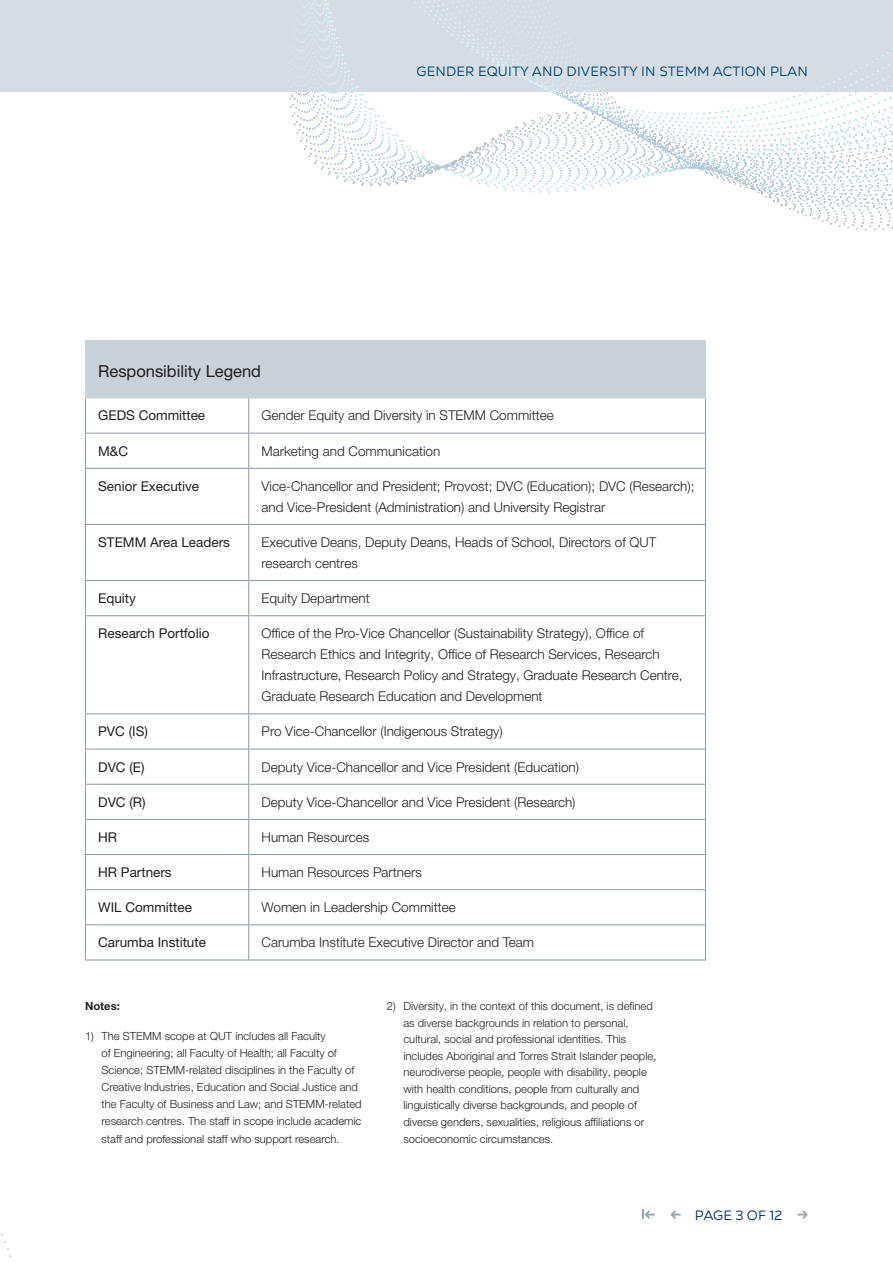
<style>
.page{position:relative;width:893px;height:1263px;background:#fff}
.page>*{position:absolute;margin:0;border:0;box-sizing:border-box;transform-origin:0 0}
.t1{font:16.5px "Helvetica Neue LT Pro";color:#231f20}
.t2{font:300 13.5px/21px "Helvetica Neue LT Pro";color:#231f20}
.t3{font:13.5px "Helvetica Neue LT Pro";color:#231f20}
.t4{font:13.5px "Nexa Text";letter-spacing:.01em;color:#00467e}
.t5{font:13.5px "Nexa Text";color:#003263}
.t6{font:300 11.25px/16.5px "Helvetica Neue LT Pro";color:#231f20}
.t7{font:700 11.25px "Helvetica Neue LT Pro";color:#231f20}
</style>
<div class="page">
<svg style="left:203px;top:91px;width:690px;height:140px"></svg>
<div style="left:0;top:0;width:893px;height:91px;background:#d5dde2"></div>
<div style="left:85px;top:341px;width:620px;height:57px;background:#c8d0d8"></div>
<hr style="left:85px;top:398px;width:1px;height:35px;background:#899aa8">
<hr style="left:248px;top:398px;width:1px;height:35px;background:#899aa8">
<hr style="left:705px;top:398px;width:1px;height:35px;background:#899aa8">
<hr style="left:85px;top:433px;width:164px;height:1px;background:#899aa8">
<hr style="left:85px;top:433px;width:1px;height:35px;background:#899aa8">
<hr style="left:249px;top:433px;width:457px;height:1px;background:#899aa8">
<hr style="left:248px;top:433px;width:1px;height:35px;background:#899aa8">
<hr style="left:705px;top:433px;width:1px;height:35px;background:#899aa8">
<hr style="left:85px;top:468px;width:164px;height:1px;background:#899aa8">
<hr style="left:85px;top:469px;width:1px;height:55px;background:#899aa8">
<hr style="left:249px;top:468px;width:457px;height:1px;background:#899aa8">
<hr style="left:248px;top:469px;width:1px;height:55px;background:#899aa8">
<hr style="left:705px;top:469px;width:1px;height:55px;background:#899aa8">
<hr style="left:85px;top:524px;width:164px;height:1px;background:#899aa8">
<hr style="left:85px;top:525px;width:1px;height:55px;background:#899aa8">
<hr style="left:249px;top:524px;width:457px;height:1px;background:#899aa8">
<hr style="left:248px;top:525px;width:1px;height:55px;background:#899aa8">
<hr style="left:705px;top:525px;width:1px;height:55px;background:#899aa8">
<hr style="left:85px;top:580px;width:164px;height:1px;background:#899aa8">
<hr style="left:85px;top:581px;width:1px;height:34px;background:#899aa8">
<hr style="left:249px;top:580px;width:457px;height:1px;background:#899aa8">
<hr style="left:248px;top:581px;width:1px;height:34px;background:#899aa8">
<hr style="left:705px;top:581px;width:1px;height:34px;background:#899aa8">
<hr style="left:85px;top:615px;width:164px;height:1px;background:#899aa8">
<hr style="left:85px;top:616px;width:1px;height:97px;background:#899aa8">
<hr style="left:249px;top:615px;width:457px;height:1px;background:#899aa8">
<hr style="left:248px;top:616px;width:1px;height:97px;background:#899aa8">
<hr style="left:705px;top:616px;width:1px;height:97px;background:#899aa8">
<hr style="left:85px;top:713px;width:164px;height:1px;background:#899aa8">
<hr style="left:85px;top:714px;width:1px;height:35px;background:#899aa8">
<hr style="left:249px;top:713px;width:457px;height:1px;background:#899aa8">
<hr style="left:248px;top:714px;width:1px;height:35px;background:#899aa8">
<hr style="left:705px;top:714px;width:1px;height:35px;background:#899aa8">
<hr style="left:85px;top:749px;width:164px;height:1px;background:#899aa8">
<hr style="left:85px;top:749px;width:1px;height:35px;background:#899aa8">
<hr style="left:249px;top:749px;width:457px;height:1px;background:#899aa8">
<hr style="left:248px;top:749px;width:1px;height:35px;background:#899aa8">
<hr style="left:705px;top:749px;width:1px;height:35px;background:#899aa8">
<hr style="left:85px;top:784px;width:164px;height:1px;background:#899aa8">
<hr style="left:85px;top:785px;width:1px;height:34px;background:#899aa8">
<hr style="left:249px;top:784px;width:457px;height:1px;background:#899aa8">
<hr style="left:248px;top:785px;width:1px;height:34px;background:#899aa8">
<hr style="left:705px;top:785px;width:1px;height:34px;background:#899aa8">
<hr style="left:85px;top:819px;width:164px;height:1px;background:#899aa8">
<hr style="left:85px;top:820px;width:1px;height:34px;background:#899aa8">
<hr style="left:249px;top:819px;width:457px;height:1px;background:#899aa8">
<hr style="left:248px;top:820px;width:1px;height:34px;background:#899aa8">
<hr style="left:705px;top:820px;width:1px;height:34px;background:#899aa8">
<hr style="left:85px;top:854px;width:164px;height:1px;background:#899aa8">
<hr style="left:85px;top:855px;width:1px;height:34px;background:#899aa8">
<hr style="left:249px;top:854px;width:457px;height:1px;background:#899aa8">
<hr style="left:248px;top:855px;width:1px;height:34px;background:#899aa8">
<hr style="left:705px;top:855px;width:1px;height:34px;background:#899aa8">
<hr style="left:85px;top:889px;width:164px;height:1px;background:#899aa8">
<hr style="left:85px;top:890px;width:1px;height:34px;background:#899aa8">
<hr style="left:249px;top:889px;width:457px;height:1px;background:#899aa8">
<hr style="left:248px;top:890px;width:1px;height:34px;background:#899aa8">
<hr style="left:705px;top:890px;width:1px;height:34px;background:#899aa8">
<hr style="left:85px;top:924px;width:164px;height:1px;background:#899aa8">
<hr style="left:85px;top:925px;width:1px;height:35px;background:#899aa8">
<hr style="left:249px;top:924px;width:457px;height:1px;background:#899aa8">
<hr style="left:248px;top:925px;width:1px;height:35px;background:#899aa8">
<hr style="left:705px;top:925px;width:1px;height:35px;background:#899aa8">
<hr style="left:85px;top:960px;width:164px;height:1px;background:#899aa8">
<hr style="left:249px;top:960px;width:457px;height:1px;background:#899aa8">
<hr style="left:85px;top:340px;width:164px;height:1px;background:#c8d0d8">
<hr style="left:249px;top:340px;width:457px;height:1px;background:#c8d0d8">
<hr style="left:705px;top:341px;width:1px;height:57px;background:#c8d0d8">
<hr style="left:85px;top:398px;width:164px;height:1px;background:#c8d0d8">
<hr style="left:249px;top:398px;width:457px;height:1px;background:#c8d0d8">
<svg style="left:299px;top:0;width:594px;height:91px"></svg>
<svg style="left:670px;top:1210px;width:11px;height:9px"></svg>
<svg style="left:798px;top:1210px;width:10px;height:9px"></svg>
<svg style="left:642px;top:1210px;width:13px;height:9px"></svg>
<p class="t4" style="left:416px;top:63px;width:393px">GENDER EQUITY AND DIVERSITY IN STEMM ACTION PLAN</p>
<p class="t1" style="left:98px;top:361px;width:164px">Responsibility Legend</p>
<p class="t3" style="left:98px;top:407px;width:109px">GEDS Committee</p>
<p class="t2" style="left:261px;top:405px;width:294px">Gender Equity and Diversity in STEMM Committee</p>
<p class="t3" style="left:98px;top:442px;width:32px">M&amp;C</p>
<p class="t2" style="left:261px;top:440px;width:180px">Marketing and Communication</p>
<p class="t3" style="left:98px;top:478px;width:102px">Senior Executive</p>
<p class="t2" style="left:261px;top:475px;width:435px">Vice-Chancellor and President; Provost; DVC (Education); DVC (Research); and Vice-President (Administration) and University Registrar</p>
<p class="t3" style="left:98px;top:534px;width:133px">STEMM Area Leaders</p>
<p class="t2" style="left:261px;top:531px;width:396px">Executive Deans, Deputy Deans, Heads of School, Directors of QUT research centres</p>
<p class="t3" style="left:98px;top:590px;width:39px">Equity</p>
<p class="t2" style="left:261px;top:587px;width:110px">Equity Department</p>
<p class="t3" style="left:98px;top:625px;width:113px">Research Portfolio</p>
<p class="t2" style="left:261px;top:623px;width:423px">Office of the Pro-Vice Chancellor (Sustainability Strategy), Office of Research Ethics and Integrity, Office of Research Services, Research Infrastructure, Research Policy and Strategy, Graduate Research Centre, Graduate Research Education and Development</p>
<p class="t3" style="left:98px;top:723px;width:51px">PVC (IS)</p>
<p class="t2" style="left:261px;top:721px;width:243px">Pro Vice-Chancellor (Indigenous Strategy)</p>
<p class="t3" style="left:98px;top:758px;width:48px">DVC (E)</p>
<p class="t2" style="left:261px;top:756px;width:319px">Deputy Vice-Chancellor and Vice President (Education)</p>
<p class="t3" style="left:98px;top:793px;width:49px">DVC (R)</p>
<p class="t2" style="left:261px;top:791px;width:316px">Deputy Vice-Chancellor and Vice President (Research)</p>
<p class="t3" style="left:98px;top:829px;width:20px">HR</p>
<p class="t2" style="left:261px;top:826px;width:109px">Human Resources</p>
<p class="t3" style="left:98px;top:864px;width:75px">HR Partners</p>
<p class="t2" style="left:261px;top:861px;width:162px">Human Resources Partners</p>
<p class="t3" style="left:98px;top:899px;width:95px">WIL Committee</p>
<p class="t2" style="left:261px;top:896px;width:196px">Women in Leadership Committee</p>
<p class="t3" style="left:98px;top:934px;width:109px">Carumba Institute</p>
<p class="t2" style="left:261px;top:932px;width:274px">Carumba Institute Executive Director and Team</p>
<p class="t7" style="left:85px;top:999px;width:36px">Notes:</p>
<p class="t6" style="left:102px;top:1027px;width:262px;line-height:17.1px;text-indent:-17px">1) The STEMM scope at QUT includes all Faculty<br>of Engineering; all Faculty of Health; all Faculty of Science; STEMM-related disciplines in the Faculty of Creative Industries, Education and Social Justice and the Faculty of Business and Law; and STEMM-related research centres. The staff in scope include academic staff and professional staff who support research.</p>
<p class="t6" style="left:403px;top:998px;width:254px;text-indent:-17px">2) Diversity, in the context of this document, is defined as diverse backgrounds in relation to personal, cultural, social and professional identities. This includes Aboriginal and Torres Strait Islander people, neurodiverse people, people with disability, people with health conditions, people from culturally and linguistically diverse backgrounds, and people of diverse genders, sexualities, religious affiliations or socioeconomic circumstances.</p>
<p class="t5" style="left:695px;top:1207px;width:89px">PAGE 3 OF 12</p>
</div>
